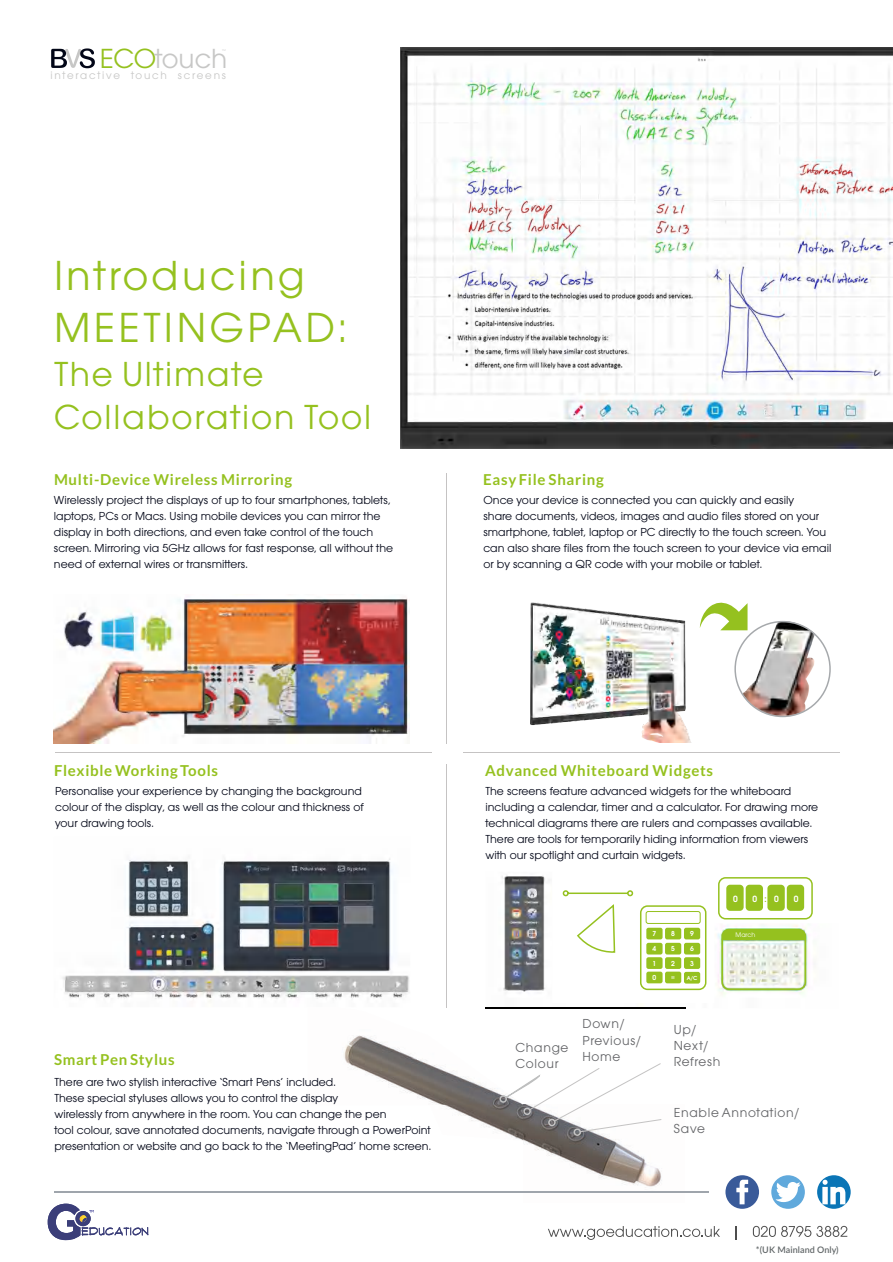
<style>
.page{position:relative;width:893px;height:1262px;background:#fff}
.page>*{position:absolute;margin:0;border:0;box-sizing:border-box;transform-origin:0 0}
.t1{font:43.5px/52.2px "Avignon";letter-spacing:.08em;color:#95c11f}
.t2{font:36px/43.2px "Avignon";letter-spacing:.05em;color:#95c11f}
.t3{font:28.65px "Avignon";letter-spacing:-.01em;color:#c7c7c6}
.t4{font:700 15px "Lato";letter-spacing:.05em;color:#95c11f}
.t5{font:13.5px/16.2px "Avignon";letter-spacing:.05em;color:#636467}
.t6{font:12px/16.2px "Avignon";color:#020617}
.t7{font:11.4px "Avignon";letter-spacing:.155em;color:#c7c7c6}
.t8{font:9.45px "Avignon Demi";color:#fff}
.t9{font:600 9px "Lato";letter-spacing:.01em;color:#616668}
.t10{font:7.5px "Avignon Demi";color:#fff}
.t11{font:6.9px "Avignon";color:#fff}
.t12{font:6px "Avignon Demi";color:#fff}
.s1{color:#95c11f}
</style>
<div class="page">
<hr style="left:446px;top:473px;width:1px;height:270px;background:#c5c3c3">
<hr style="left:55px;top:752px;width:377px;height:1px;background:#c5c3c3">
<hr style="left:463px;top:752px;width:377px;height:1px;background:#c5c3c3">
<img style="left:501px;top:875px;width:312px;height:133px">
<img style="left:62px;top:858px;width:347px;height:144px">
<hr style="left:446px;top:764px;width:1px;height:243px;background:#c5c3c3">
<img style="left:344px;top:1007px;width:179px;height:97px">
<img style="left:440px;top:1104px;width:83px;height:36px">
<img style="left:523px;top:1137px;width:162px;height:56px">
<img style="left:486px;top:1007px;width:199px;height:1px">
<svg style="left:505px;top:1062px;width:157px;height:75px"></svg>
<div style="left:499px;top:1095px;width:8px;height:7px;border:2px solid #bebfbf;border-radius:50%"></div>
<div style="left:718px;top:877px;width:94px;height:42px;border:2px solid #95c11f;border-radius:7px"></div>
<div style="left:640px;top:905px;width:66px;height:85px;border:2px solid #95c11f;border-radius:7px"></div>
<svg style="left:51px;top:48px;width:44px;height:20px"></svg>
<div style="left:726px;top:884px;width:17px;height:26px;background:#95c11f;border-radius:4px"></div>
<div style="left:745px;top:884px;width:18px;height:26px;background:#95c11f;border-radius:4px"></div>
<div style="left:767px;top:884px;width:17px;height:26px;background:#95c11f;border-radius:4px"></div>
<div style="left:786px;top:884px;width:18px;height:26px;background:#95c11f;border-radius:4px"></div>
<svg style="left:575px;top:903px;width:41px;height:50px"></svg>
<svg style="left:562px;top:890px;width:71px;height:6px"></svg>
<svg style="left:722px;top:929px;width:83px;height:11px"></svg>
<div style="left:645px;top:911px;width:55px;height:13px;border:1px solid #95c11f;border-radius:2px"></div>
<div style="left:646px;top:971px;width:16px;height:12px;background:#95c11f;border-radius:2px"></div>
<div style="left:665px;top:971px;width:16px;height:12px;background:#95c11f;border-radius:2px"></div>
<div style="left:684px;top:971px;width:16px;height:12px;background:#95c11f;border-radius:2px"></div>
<div style="left:646px;top:957px;width:16px;height:12px;background:#95c11f;border-radius:2px"></div>
<div style="left:665px;top:957px;width:16px;height:12px;background:#95c11f;border-radius:2px"></div>
<div style="left:684px;top:957px;width:16px;height:12px;background:#95c11f;border-radius:2px"></div>
<div style="left:646px;top:942px;width:16px;height:12px;background:#95c11f;border-radius:2px"></div>
<div style="left:665px;top:942px;width:16px;height:12px;background:#95c11f;border-radius:2px"></div>
<div style="left:684px;top:942px;width:16px;height:12px;background:#95c11f;border-radius:2px"></div>
<div style="left:646px;top:927px;width:16px;height:12px;background:#95c11f;border-radius:2px"></div>
<div style="left:665px;top:927px;width:16px;height:12px;background:#95c11f;border-radius:2px"></div>
<div style="left:684px;top:927px;width:16px;height:12px;background:#95c11f;border-radius:2px"></div>
<div style="left:721px;top:928px;width:85px;height:62px;border:2px solid #95c11f;border-radius:7px"></div>
<hr style="left:54px;top:1191px;width:654px;height:1px;background:#9fa5ac">
<svg style="left:548px;top:1226px;width:172px;height:13px"></svg>
<svg style="left:735px;top:1226px;width:1px;height:13px"></svg>
<svg style="left:752px;top:1225px;width:23px;height:11px"></svg>
<svg style="left:781px;top:1225px;width:66px;height:11px"></svg>
<div style="left:725px;top:1175px;width:34px;height:33px;background:#395a99;border-radius:17px"></div>
<svg style="left:736px;top:1179px;width:12px;height:25px"></svg>
<div style="left:771px;top:1175px;width:33px;height:33px;background:#60a9dc;border-radius:17px"></div>
<svg style="left:775px;top:1182px;width:25px;height:20px"></svg>
<svg style="left:48px;top:1203px;width:100px;height:37px"></svg>
<img style="left:400px;top:48px;width:492px;height:401px">
<img style="left:54px;top:598px;width:355px;height:145px">
<img style="left:530px;top:602px;width:284px;height:140px">
<svg style="left:699px;top:602px;width:48px;height:28px"></svg>
<div style="left:734px;top:621px;width:96px;height:96px;border:2px solid #a6a9ac;border-radius:50%"></div>
<svg style="left:817px;top:1175px;width:33px;height:33px"></svg>
<svg style="left:822px;top:1179px;width:23px;height:25px"></svg>
<h3 class="t3" style="left:100px;top:37px;width:129px"><span class="s1">ECO</span>touch</h3>
<p class="t7" style="left:50px;top:66px;width:177px">interactive touch screens</p>
<h1 class="t1" style="left:54px;top:246px;width:294px">Introducing<br>MEETINGPAD:</h1>
<h2 class="t2" style="left:54px;top:349px;width:318px">The Ultimate<br>Collaboration Tool</h2>
<p class="t4" style="left:54px;top:473px;width:240px">Multi-Device Wireless Mirroring</p>
<p class="t4" style="left:483px;top:473px;width:122px">Easy File Sharing</p>
<p class="t6" style="left:54px;top:490px;width:341px">Wirelessly project the displays of up to four smartphones, tablets, laptops, PCs or Macs. Using mobile devices you can mirror the display in both directions, and even take control of the touch screen. Mirroring via 5GHz allows for fast response, all without the need of external wires or transmitters.</p>
<p class="t6" style="left:483px;top:490px;width:349px">Once your device is connected you can quickly and easily<br>share documents, videos, images and audio files stored on your smartphone, tablet, laptop or PC directly to the touch screen. You can also share files from the touch screen to your device via email or by scanning a QR code with your mobile or tablet.</p>
<p class="t4" style="left:54px;top:764px;width:165px">Flexible Working Tools</p>
<p class="t4" style="left:485px;top:764px;width:230px">Advanced Whiteboard Widgets</p>
<p class="t6" style="left:55px;top:781px;width:310px">Personalise your experience by changing the background colour of the display, as well as the colour and thickness of your drawing tools.</p>
<p class="t6" style="left:485px;top:781px;width:334px">The screens feature advanced widgets for the whiteboard including a calendar, timer and a calculator. For drawing more technical diagrams there are rulers and compasses available.<br>There are tools for temporarily hiding information from viewers with our spotlight and curtain widgets.</p>
<p class="t8" style="left:733px;top:890px;width:6px">0</p>
<p class="t8" style="left:752px;top:890px;width:28px">0<span class="s1">:</span>0</p>
<p class="t8" style="left:793px;top:890px;width:6px">0</p>
<p class="t10" style="left:652px;top:927px;width:5px">7</p>
<p class="t10" style="left:671px;top:927px;width:5px">8</p>
<p class="t10" style="left:690px;top:927px;width:5px">9</p>
<p class="t11" style="left:735px;top:930px;width:21px">March</p>
<p class="t10" style="left:652px;top:942px;width:5px">4</p>
<p class="t10" style="left:671px;top:942px;width:5px">5</p>
<p class="t10" style="left:690px;top:942px;width:5px">6</p>
<p class="t10" style="left:652px;top:957px;width:5px">1</p>
<p class="t10" style="left:671px;top:957px;width:5px">2</p>
<p class="t10" style="left:690px;top:957px;width:5px">3</p>
<p class="t4" style="left:54px;top:1053px;width:122px">Smart Pen Stylus</p>
<p class="t5" style="left:515px;top:1037px;width:54px">Change<br>Colour</p>
<p class="t6" style="left:54px;top:1072px;width:378px">There are two stylish interactive ‘Smart Pens’ included.<br>These special styluses allows you to control the display<br>wirelessly from anywhere in the room. You can change the pen<br>tool colour, save annotated documents, navigate through a PowerPoint presentation or website and go back to the ‘MeetingPad’ home screen.</p>
<p class="t10" style="left:652px;top:971px;width:5px">0</p>
<p class="t10" style="left:671px;top:971px;width:5px">=</p>
<p class="t12" style="left:686px;top:973px;width:12px">A/C</p>
<p class="t5" style="left:582px;top:1014px;width:60px">Down/<br>Previous/<br>Home</p>
<p class="t5" style="left:674px;top:1019px;width:48px">Up/<br>Next/<br>Refresh</p>
<p class="t5" style="left:674px;top:1102px;width:127px">Enable Annotation/<br>Save</p>
<p class="t9" style="left:755px;top:1245px;width:84px">*(UK Mainland Only)</p>
</div>
